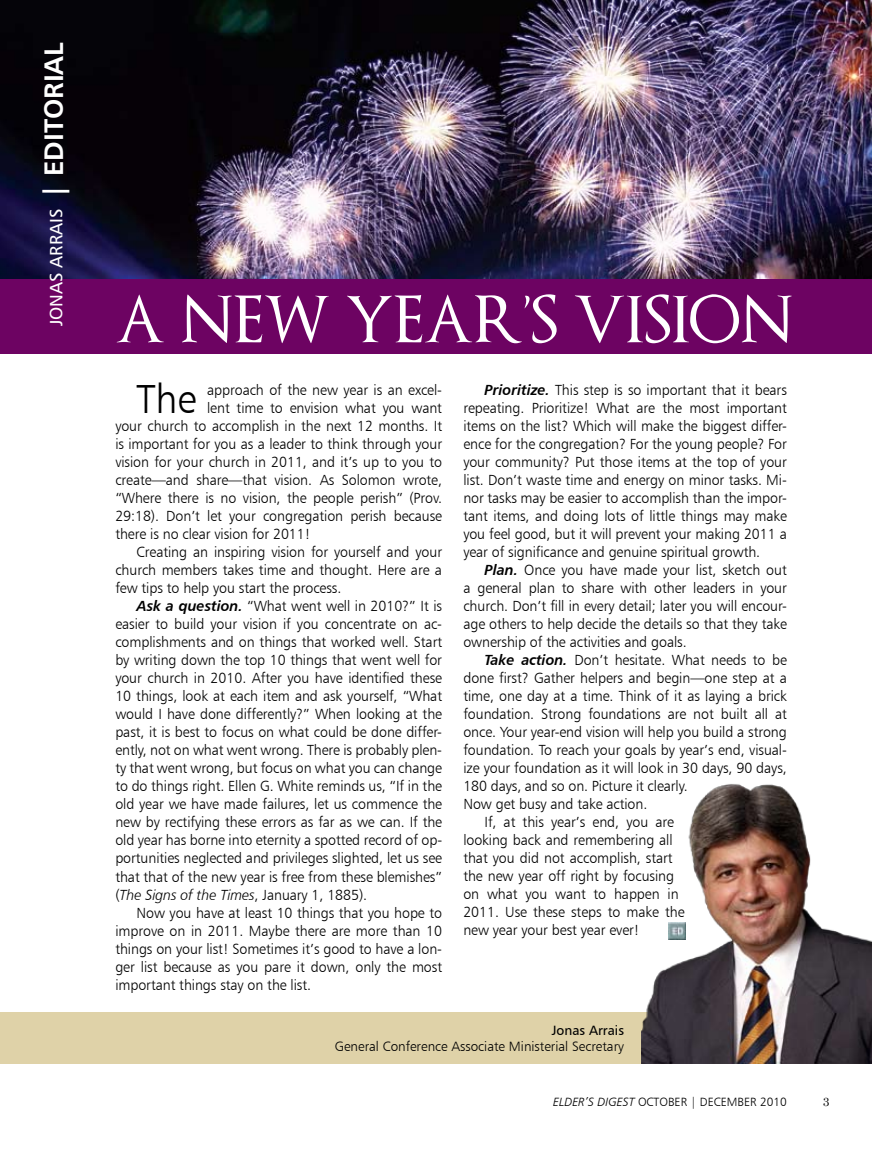
<style>
.page{position:relative;width:872px;height:1149px;background:#fff}
.page>*{position:absolute;margin:0;border:0;box-sizing:border-box;transform-origin:0 0}
.t1{font:63px "Optimus Princeps";color:#fff}
.t2{font:40.65px "Humanist 777 BT Light B";color:#000}
.t3{font:27px "Humanist 777 BT Bold B";color:#fff}
.t4{font:18px "Humanist 777 BT Roman B";color:#fff}
.t5{font:14.7px/18px "Humanist 777 BT Light B";letter-spacing:-.005em;color:#000;text-align:justify}
.t6{font:14.7px "Humanist 777 BT Light Italic B";letter-spacing:-.005em;color:#000}
.t7{font:13.5px "Humanist 777 BT Light B";color:#000}
.t8{font:13.5px "Humanist 777 BT Roman B";color:#000}
.t9{font:12px "Humanist 777 BT Light B";color:#000}
.t10{font:12px "Century";color:#000}
.s1{font-family:"Humanist 777 BT Bold Italic B"}
.s2{font-family:"Humanist 777 BT Light B"}
.s3{font-family:"Humanist 777 BT Light Italic B"}
</style>
<div class="page">
<img style="left:0;top:0;width:872px;height:279px">
<div style="left:0;top:279px;width:872px;height:74px;background:#6d0362"></div>
<div style="left:0;top:1012px;width:872px;height:51px;background:#dfd2a8"></div>
<img style="left:642px;top:784px;width:230px;height:279px">
<img style="left:669px;top:921px;width:17px;height:17px">
<h3 class="t3" style="left:37px;top:198px;width:157px;rotate:-90deg">| EDITORIAL</h3>
<p class="t4" style="left:45px;top:326px;width:119px;rotate:-90deg">JONAS ARRAIS</p>
<h1 class="t1" style="left:115px;top:288px;width:679px">A NEW YEAR’S VISION</h1>
<h2 class="t2" style="left:137px;top:374px;width:61px">The</h2>
<p class="t5" style="left:207px;top:381px;width:236px">approach of the new year is an excel-</p>
<p class="t5" style="left:207px;top:399px;width:236px">lent time to envision what you want</p>
<p class="t5" style="left:115px;top:417px;width:328px">your church to accomplish in the next 12 months. It</p>
<p class="t5" style="left:115px;top:435px;width:328px">is important for you as a leader to think through your</p>
<p class="t5" style="left:115px;top:453px;width:328px">vision for your church in 2011, and it’s up to you to</p>
<p class="t5" style="left:115px;top:471px;width:328px">create—and share—that vision. As Solomon wrote,</p>
<p class="t5" style="left:115px;top:489px;width:328px">“Where there is no vision, the people perish” (Prov.</p>
<p class="t5" style="left:115px;top:507px;width:328px">29:18). Don’t let your congregation perish because</p>
<p class="t5" style="left:115px;top:525px;width:196px">there is no clear vision for 2011!</p>
<p class="t5" style="left:137px;top:543px;width:307px">Creating an inspiring vision for yourself and your</p>
<p class="t5" style="left:115px;top:561px;width:328px">church members takes time and thought. Here are a</p>
<p class="t5" style="left:115px;top:579px;width:228px">few tips to help you start the process.</p>
<p class="t5" style="left:137px;top:597px;width:307px"><span class="s1">Ask a question.</span> “What went well in 2010?” It is</p>
<p class="t5" style="left:115px;top:615px;width:328px">easier to build your vision if you concentrate on ac-</p>
<p class="t5" style="left:115px;top:633px;width:328px">complishments and on things that worked well. Start</p>
<p class="t5" style="left:115px;top:651px;width:328px">by writing down the top 10 things that went well for</p>
<p class="t5" style="left:115px;top:669px;width:328px">your church in 2010. After you have identified these</p>
<p class="t5" style="left:115px;top:686px;width:328px">10 things, look at each item and ask yourself, “What</p>
<p class="t5" style="left:115px;top:704px;width:328px">would I have done differently?” When looking at the</p>
<p class="t5" style="left:115px;top:722px;width:328px">past, it is best to focus on what could be done differ-</p>
<p class="t5" style="left:115px;top:740px;width:328px">ently, not on what went wrong. There is probably plen-</p>
<p class="t5" style="left:115px;top:758px;width:328px">ty that went wrong, but focus on what you can change</p>
<p class="t5" style="left:115px;top:776px;width:328px">to do things right. Ellen G. White reminds us, “If in the</p>
<p class="t5" style="left:115px;top:794px;width:328px">old year we have made failures, let us commence the</p>
<p class="t5" style="left:115px;top:812px;width:328px">new by rectifying these errors as far as we can. If the</p>
<p class="t5" style="left:115px;top:830px;width:328px">old year has borne into eternity a spotted record of op-</p>
<p class="t5" style="left:115px;top:848px;width:328px">portunities neglected and privileges slighted, let us see</p>
<p class="t5" style="left:115px;top:866px;width:328px">that that of the new year is free from these blemishes”</p>
<p class="t6" style="left:115px;top:885px;width:253px"><span class="s2">(</span>The Signs of the Times<span class="s2">, January 1, 1885).</span></p>
<p class="t5" style="left:115px;top:902px;width:328px;text-indent:21px">Now you have at least 10 things that you hope to improve on in 2011. Maybe there are more than 10 things on your list! Sometimes it’s good to have a lon&shy;ger list because as you pare it down, only the most important things stay on the list.</p>
<p class="t5" style="left:463px;top:380px;width:325px;text-indent:21px"><span class="s1">Prioritize.</span> This step is so important that it bears repeating. Prioritize! What are the most important items on the list? Which will make the biggest differ&shy;ence for the congregation? For the young people? For your community? Put those items at the top of your list. Don’t waste time and energy on minor tasks. Mi&shy;nor tasks may be easier to accomplish than the impor&shy;tant items, and doing lots of little things may make you feel good, but it will prevent your making 2011 a year of significance and genuine spiritual growth.</p>
<p class="t5" style="left:463px;top:560px;width:325px;text-indent:21px"><span class="s1">Plan.</span> Once you have made your list, sketch out a general plan to share with other leaders in your church. Don’t fill in every detail; later you will encour&shy;age others to help decide the details so that they take ownership of the activities and goals.</p>
<p class="t5" style="left:484px;top:650px;width:304px"><span class="s1">Take action.</span> Don’t hesitate. What needs to be</p>
<p class="t5" style="left:463px;top:668px;width:325px">done first? Gather helpers and begin—one step at a</p>
<p class="t5" style="left:463px;top:686px;width:325px">time, one day at a time. Think of it as laying a brick</p>
<p class="t5" style="left:463px;top:704px;width:325px">foundation. Strong foundations are not built all at</p>
<p class="t5" style="left:463px;top:722px;width:325px">once. Your year-end vision will help you build a strong</p>
<p class="t5" style="left:463px;top:740px;width:325px">foundation. To reach your goals by year’s end, visual-</p>
<p class="t5" style="left:463px;top:758px;width:325px">ize your foundation as it will look in 30 days, 90 days,</p>
<p class="t5" style="left:463px;top:776px;width:226px">180 days, and so on. Picture it clearly.</p>
<p class="t5" style="left:463px;top:794px;width:185px">Now get busy and take action.</p>
<p class="t5" style="left:484px;top:812px;width:191px">If, at this year’s end, you are</p>
<p class="t5" style="left:463px;top:830px;width:211px">looking back and remembering all</p>
<p class="t5" style="left:463px;top:848px;width:211px">that you did not accomplish, start</p>
<p class="t5" style="left:463px;top:866px;width:212px">the new year off right by focusing</p>
<p class="t5" style="left:463px;top:884px;width:217px">on what you want to happen in</p>
<p class="t5" style="left:463px;top:902px;width:223px">2011. Use these steps to make the</p>
<p class="t5" style="left:463px;top:920px;width:178px">new year your best year ever!</p>
<p class="t8" style="left:552px;top:1021px;width:74px">Jonas Arrais</p>
<p class="t7" style="left:335px;top:1038px;width:291px">General Conference Associate Ministerial Secretary</p>
<p class="t9" style="left:553px;top:1094px;width:235px"><span class="s3">ELDER’S DIGEST</span> OCTOBER | DECEMBER 2010</p>
<p class="t10" style="left:822px;top:1091px;width:8px">3</p>
</div>
